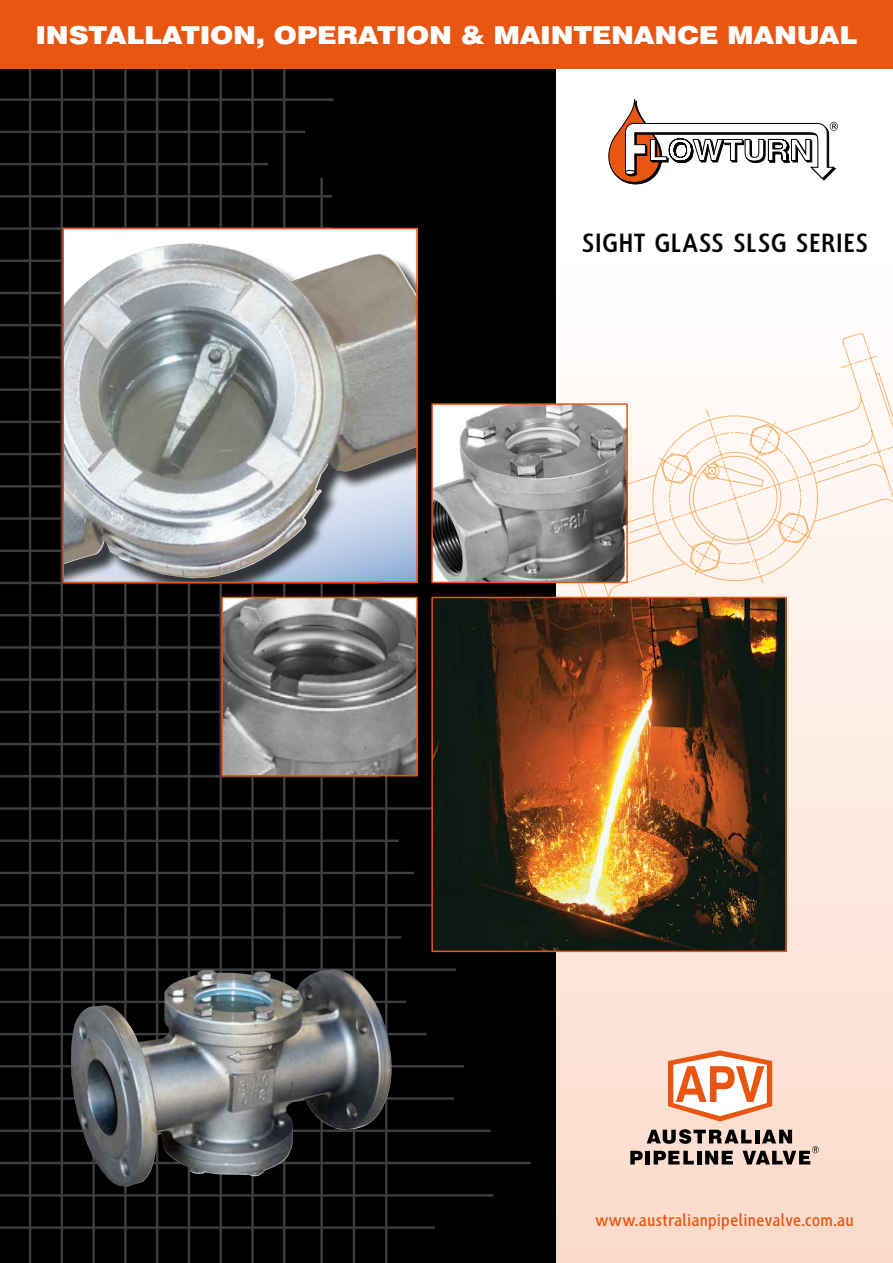
<style>
.page{position:relative;width:893px;height:1263px;background:#000}
.page>*{position:absolute;margin:0;border:0;box-sizing:border-box;transform-origin:0 0}
.t1{font:700 30px "HS Sans";color:#000}
.t2{font:900 24.75px "Swiss 721 BT";letter-spacing:-.01em;color:#fff;scale:1.14 1}
.t3{font:700 18px "HS Sans";color:#e85611}
</style>
<div class="page">
<svg style="left:556px;top:69px;width:337px;height:1194px;background:#fdece4"></svg>
<svg style="left:535px;top:333px;width:358px;height:331px;background:#f8eee8"></svg>
<hr style="left:353px;top:244px;width:2px;height:1019px;background:#3e3d40">
<hr style="left:320px;top:178px;width:3px;height:1085px;background:#3e3d40">
<hr style="left:283px;top:0;width:2px;height:1263px;background:#3e3d40">
<hr style="left:251px;top:0;width:3px;height:1263px;background:#3e3d40">
<hr style="left:219px;top:0;width:3px;height:1263px;background:#3e3d40">
<hr style="left:188px;top:0;width:2px;height:1263px;background:#3e3d40">
<hr style="left:156px;top:0;width:2px;height:1263px;background:#3e3d40">
<hr style="left:124px;top:0;width:3px;height:1263px;background:#3e3d40">
<hr style="left:92px;top:0;width:3px;height:1263px;background:#3e3d40">
<hr style="left:61px;top:0;width:2px;height:1263px;background:#3e3d40">
<hr style="left:29px;top:0;width:2px;height:1263px;background:#3e3d40">
<hr style="left:0;top:163px;width:268px;height:2px;background:#3e3d40">
<hr style="left:0;top:195px;width:332px;height:3px;background:#3e3d40">
<hr style="left:0;top:227px;width:332px;height:3px;background:#3e3d40">
<hr style="left:0;top:260px;width:369px;height:2px;background:#3e3d40">
<hr style="left:0;top:517px;width:380px;height:3px;background:#3e3d40">
<hr style="left:0;top:292px;width:380px;height:2px;background:#3e3d40">
<hr style="left:0;top:324px;width:365px;height:2px;background:#3e3d40">
<hr style="left:0;top:356px;width:364px;height:3px;background:#3e3d40">
<hr style="left:0;top:388px;width:414px;height:3px;background:#3e3d40">
<hr style="left:0;top:421px;width:400px;height:2px;background:#3e3d40">
<hr style="left:0;top:453px;width:380px;height:2px;background:#3e3d40">
<hr style="left:0;top:549px;width:380px;height:3px;background:#3e3d40">
<hr style="left:0;top:485px;width:380px;height:2px;background:#3e3d40">
<hr style="left:0;top:582px;width:380px;height:2px;background:#3e3d40">
<div style="left:63px;top:228px;width:354px;height:354px;background:linear-gradient(to right,#fff,#fff)"></div>
<img style="left:65px;top:243px;width:350px;height:336px">
<div style="left:62px;top:228px;width:356px;height:355px;border:2px solid #e85611"></div>
<img style="left:433px;top:405px;width:193px;height:176px">
<div style="left:431px;top:403px;width:197px;height:180px;border:1px solid #e85611"></div>
<svg style="left:608px;top:99px;width:230px;height:85px;background:#d8cdc8"></svg>
<hr style="left:385px;top:769px;width:2px;height:494px;background:#3e3d40">
<hr style="left:0;top:98px;width:334px;height:3px;background:#3e3d40">
<hr style="left:0;top:131px;width:305px;height:2px;background:#3e3d40">
<hr style="left:0;top:614px;width:380px;height:2px;background:#3e3d40">
<hr style="left:0;top:646px;width:380px;height:3px;background:#3e3d40">
<hr style="left:0;top:678px;width:380px;height:3px;background:#3e3d40">
<hr style="left:0;top:711px;width:380px;height:2px;background:#3e3d40">
<hr style="left:0;top:743px;width:380px;height:2px;background:#3e3d40">
<hr style="left:0;top:775px;width:380px;height:2px;background:#3e3d40">
<hr style="left:0;top:807px;width:456px;height:3px;background:#3e3d40">
<hr style="left:0;top:839px;width:399px;height:3px;background:#3e3d40">
<hr style="left:0;top:872px;width:414px;height:2px;background:#3e3d40">
<hr style="left:0;top:904px;width:454px;height:2px;background:#3e3d40">
<hr style="left:0;top:936px;width:401px;height:3px;background:#3e3d40">
<hr style="left:0;top:968px;width:456px;height:3px;background:#3e3d40">
<hr style="left:0;top:1001px;width:406px;height:2px;background:#3e3d40">
<hr style="left:0;top:1033px;width:426px;height:2px;background:#3e3d40">
<hr style="left:0;top:1065px;width:464px;height:2px;background:#3e3d40">
<hr style="left:0;top:1097px;width:454px;height:3px;background:#3e3d40">
<hr style="left:0;top:1194px;width:493px;height:2px;background:#3e3d40">
<hr style="left:0;top:1129px;width:491px;height:3px;background:#3e3d40">
<hr style="left:0;top:1226px;width:435px;height:3px;background:#3e3d40">
<hr style="left:0;top:1162px;width:531px;height:2px;background:#3e3d40">
<div style="left:0;top:0;width:893px;height:69px;background:#e85611"></div>
<svg style="left:668px;top:1050px;width:104px;height:71px;background:#f5b79a"></svg>
<svg style="left:630px;top:1129px;width:189px;height:35px"></svg>
<img style="left:223px;top:599px;width:193px;height:175px">
<div style="left:221px;top:597px;width:197px;height:179px;border:1px solid #e85611"></div>
<img style="left:65px;top:969px;width:326px;height:219px">
<img style="left:434px;top:600px;width:350px;height:349px">
<div style="left:431px;top:597px;width:356px;height:355px;border:2px solid #e85611"></div>
<p class="t2" style="left:36px;top:20px;width:722px">INSTALLATION, OPERATION &amp; MAINTENANCE MANUAL</p>
<p class="t1" style="left:581px;top:228px;width:289px">SIGHT GLASS SLSG SERIES</p>
<p class="t3" style="left:595px;top:1211px;width:260px">www.australianpipelinevalve.com.au</p>
</div>
